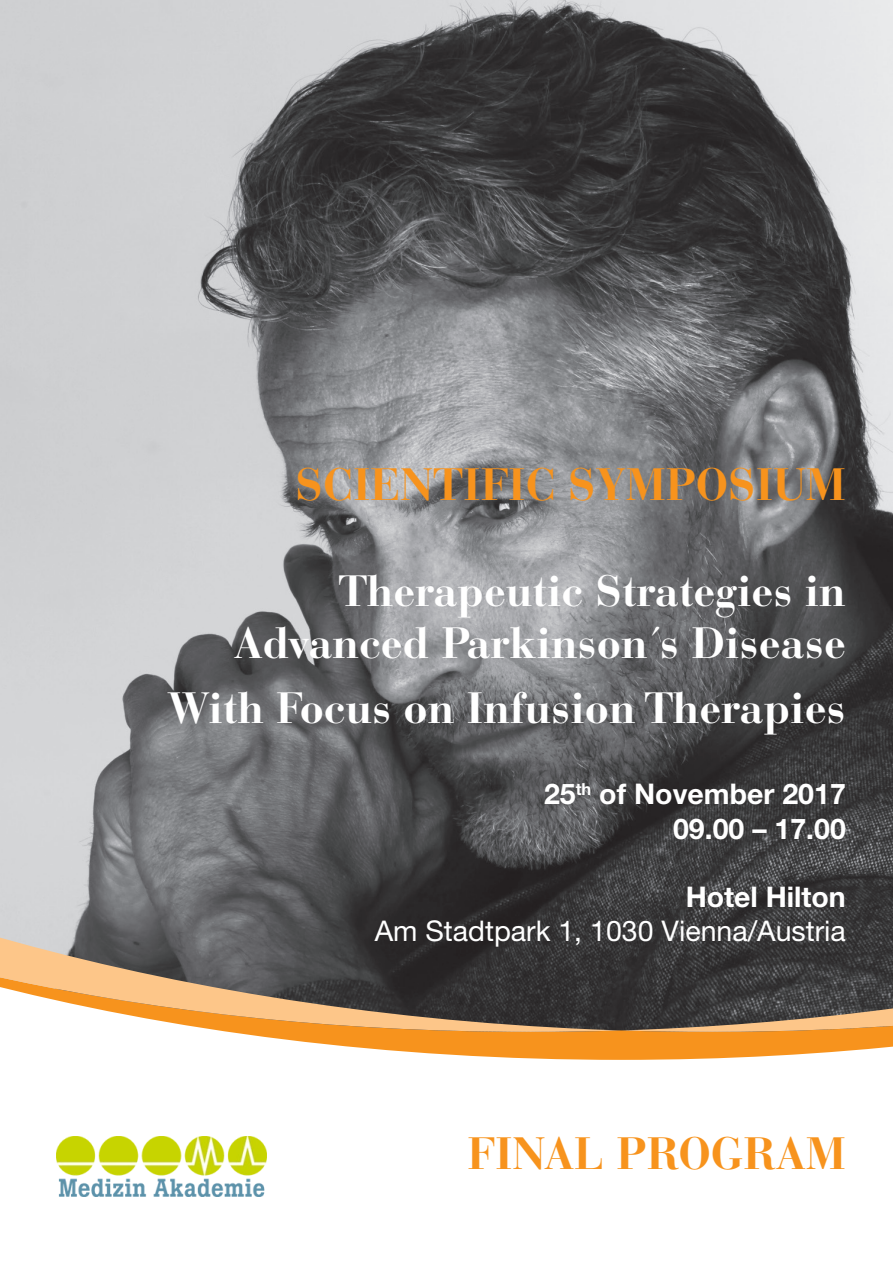
<style>
.page{position:relative;width:893px;height:1263px;background:#fff}
.page>*{position:absolute;margin:0;border:0;box-sizing:border-box;transform-origin:0 0}
.t1{font:700 45px "Bauer Bodoni Std";color:#f7931d}
.t2{font:700 43.5px "Bauer Bodoni Std";color:#fff}
.t3{font:700 28.5px "Helvetica Neue LTCYR";color:#fff}
.t4{font:28.5px "Helvetica Neue LTW1 G";color:#fff}
</style>
<div class="page">
<img style="left:0;top:0;width:893px;height:931px">
<svg style="left:230px;top:1032px;width:663px;height:28px;fill:#f7931d"></svg>
<svg style="left:0;top:931px;width:893px;height:101px"></svg>
<img style="left:56px;top:1136px;width:211px;height:60px">
<p class="t1" style="left:295px;top:457px;width:552px">SCIENTIFIC SYMPOSIUM</p>
<p class="t2" style="left:339px;top:565px;width:509px">Therapeutic Strategies in</p>
<p class="t2" style="left:234px;top:617px;width:614px">Advanced Parkinson´s Disease</p>
<p class="t2" style="left:167px;top:682px;width:681px">With Focus on Infusion Therapies</p>
<p class="t3" style="left:544px;top:777px;width:303px">25<sup>th</sup> of November 2017</p>
<p class="t3" style="left:673px;top:811px;width:174px">09.00 – 17.00</p>
<p class="t3" style="left:686px;top:879px;width:162px">Hotel Hilton</p>
<p class="t4" style="left:375px;top:913px;width:473px">Am Stadtpark 1, 1030 Vienna/Austria</p>
<p class="t1" style="left:468px;top:1126px;width:380px">FINAL PROGRAM</p>
</div>
